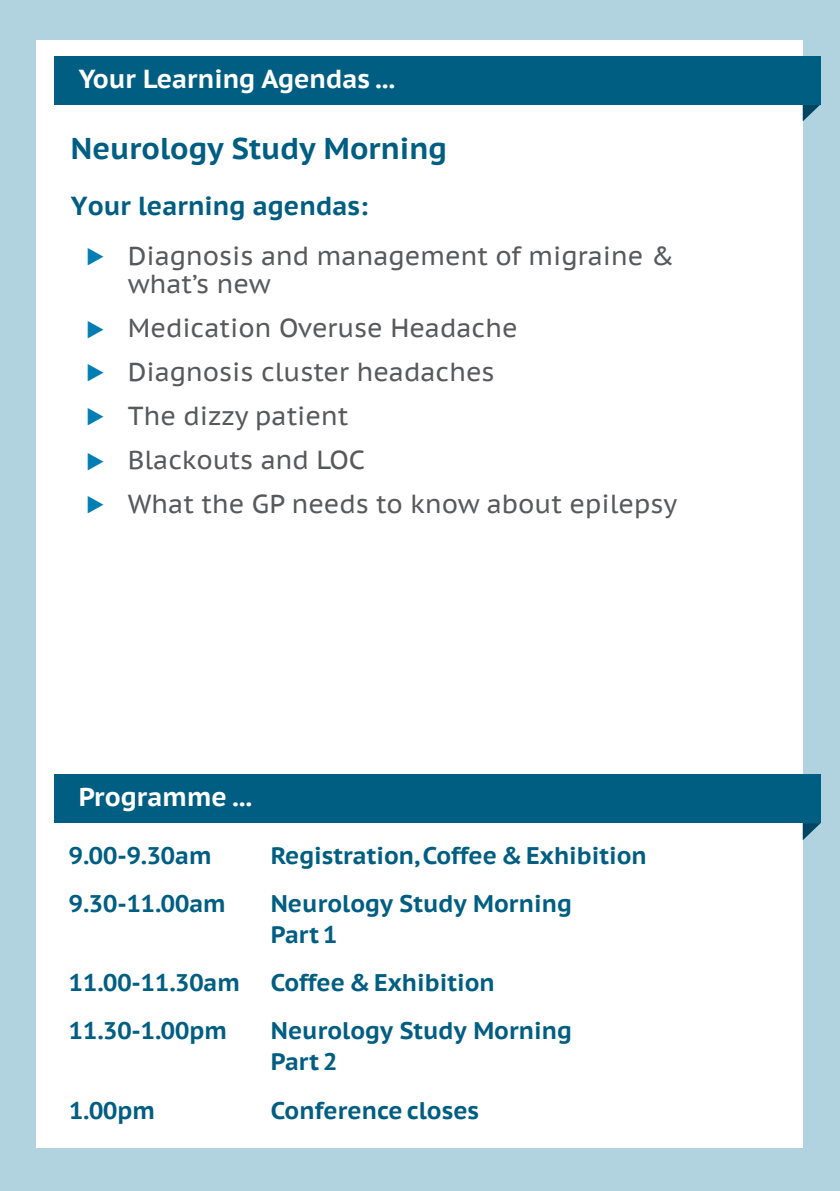
<style>
.page{position:relative;width:840px;height:1191px;background:#fff}
.page>*{position:absolute;margin:0;border:0;box-sizing:border-box;transform-origin:0 0}
.t1{font:700 30px "PT Sans Caption";color:#005e82}
.t2{font:26px/44px "PT Sans Caption";color:#58595b}
.t3{font:700 26px "PT Sans Caption";color:#fff}
.t4{font:700 26px "PT Sans Caption";color:#005e82}
.t5{font:24.6px/43.8px "Arial";color:#007eb4;text-align:justify;scale:.9 1}
.t6{font:700 24px/31px "PT Sans Caption";color:#005e82}
</style>
<div class="page">
<div style="left:0;top:0;width:839px;height:1191px;background:#b1d3e0"></div>
<div style="left:36px;top:41px;width:766px;height:1107px;background:#fff"></div>
<svg style="left:802px;top:104px;width:18px;height:17px"></svg>
<div style="left:54px;top:56px;width:766px;height:48px;background:#005e82"></div>
<svg style="left:802px;top:823px;width:18px;height:17px"></svg>
<div style="left:54px;top:774px;width:766px;height:49px;background:#005e82"></div>
<p class="t3" style="left:79px;top:62px;width:317px">Your Learning Agendas ...</p>
<p class="t1" style="left:71px;top:128px;width:377px">Neurology Study Morning</p>
<p class="t4" style="left:71px;top:188px;width:298px">Your learning agendas:</p>
<p class="t2" style="left:128px;top:241px;width:547px;line-height:28px">Diagnosis and management of migraine &amp; what’s new</p>
<p class="t2" style="left:128px;top:305px;width:550px">Medication Overuse Headache<br>Diagnosis cluster headaches<br>The dizzy patient<br>Blackouts and LOC<br>What the GP needs to know about epilepsy</p>
<p class="t5" style="left:85px;top:234px;width:26px">►</p>
<p class="t5" style="left:85px;top:307px;width:26px">► ► ► ► ►</p>
<p class="t3" style="left:79px;top:779px;width:174px">Programme ...</p>
<p class="t6" style="left:69px;top:839px;width:144px">9.00-9.30am</p>
<p class="t6" style="left:271px;top:839px;width:377px">Registration,Coffee &amp; Exhibition</p>
<p class="t6" style="left:69px;top:887px;width:158px">9.30-11.00am</p>
<p class="t6" style="left:271px;top:887px;width:302px">Neurology Study Morning<br>Part 1</p>
<p class="t6" style="left:69px;top:966px;width:172px">11.00-11.30am</p>
<p class="t6" style="left:271px;top:966px;width:225px">Coffee &amp; Exhibition</p>
<p class="t6" style="left:69px;top:1015px;width:159px">11.30-1.00pm</p>
<p class="t6" style="left:271px;top:1015px;width:302px">Neurology Study Morning<br>Part 2</p>
<p class="t6" style="left:69px;top:1094px;width:87px">1.00pm</p>
<p class="t6" style="left:271px;top:1094px;width:210px">Conference closes</p>
</div>
